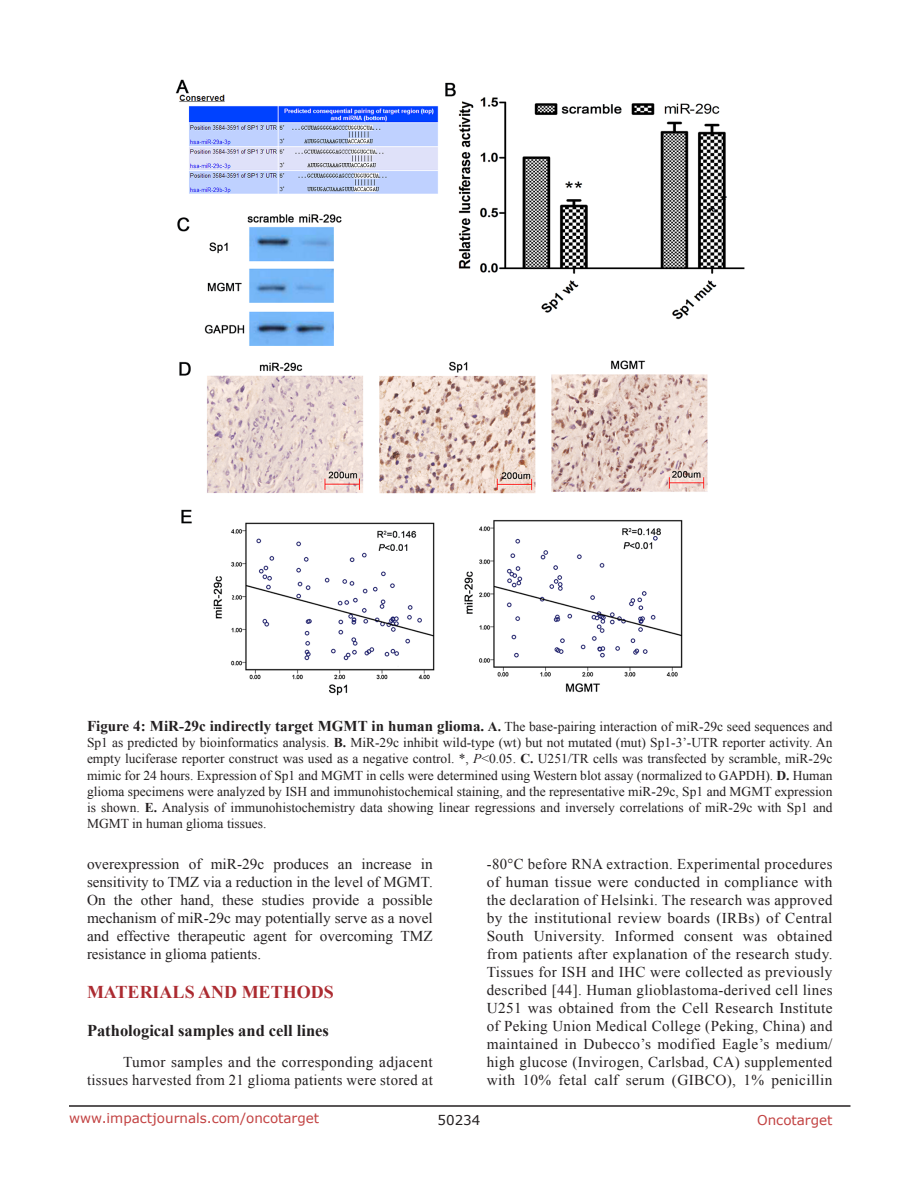
<style>
.page{position:relative;width:918px;height:1188px;background:#fff}
.page>*{position:absolute;margin:0;border:0;box-sizing:border-box;transform-origin:0 0}
.Heading{font:700 18px "Times New Roman";color:#ac2b31}
.SubHeading_no{font:700 16.5px "Times New Roman";color:#231f20}
.BodyText{font:15px/18px "Times New Roman";letter-spacing:.025em;color:#231f20;text-align:justify}
.figuretext{font:13.5px/16.2px "Times New Roman";color:#231f20;text-align:justify}
.t1{font:13.5px "Verdana";color:#c24141}
.t2{font:13.5px "Verdana";color:#231f20}
.s1{font-weight:700;font-size:15px}
.s2{font-weight:700}
.s3{font-style:italic}
</style>
<div class="page">
<hr style="left:69px;top:1105px;width:781px;height:2px;background:#231f20">
<img style="left:175px;top:79px;width:570px;height:617px">
<p class="figuretext" style="left:87px;top:718px;width:747px"><span class="s1">Figure 4: MiR-29c indirectly target MGMT in human glioma.</span> <span class="s2">A.</span> The base-pairing interaction of miR-29c seed sequences and Sp1 as predicted by bioinformatics analysis. <span class="s2">B.</span> MiR-29c inhibit wild-type (wt) but not mutated (mut) Sp1-3’-UTR reporter activity. An empty luciferase reporter construct was used as a negative control. *, <span class="s3">P</span>&lt;0.05. <span class="s2">C.</span> U251/TR cells was transfected by scramble, miR-29c mimic for 24 hours. Expression of Sp1 and MGMT in cells were determined using Western blot assay (normalized to GAPDH). <span class="s2">D.</span> Human glioma specimens were analyzed by ISH and immunohistochemical staining, and the representative miR-29c, Sp1 and MGMT expression is shown. <span class="s2">E.</span> Analysis of immunohistochemistry data showing linear regressions and inversely correlations of miR-29c with Sp1 and MGMT in human glioma tissues.</p>
<p class="BodyText" style="left:87px;top:854px;width:347px">overexpression of miR-29c produces an increase in sensitivity to TMZ via a reduction in the level of MGMT.<br>On the other hand, these studies provide a possible mechanism of miR-29c may potentially serve as a novel and effective therapeutic agent for overcoming TMZ resistance in glioma patients.</p>
<p class="Heading" style="left:87px;top:980px;width:248px">MATERIALS AND METHODS</p>
<p class="SubHeading_no" style="left:87px;top:1019px;width:244px">Pathological samples and cell lines</p>
<p class="BodyText" style="left:87px;top:1053px;width:347px;text-align:right">Tumor samples and the corresponding adjacent tissues harvested from 21 glioma patients were stored at</p>
<p class="BodyText" style="left:487px;top:854px;width:347px">-80°C before RNA extraction. Experimental procedures of human tissue were conducted in compliance with the declaration of Helsinki. The research was approved by the institutional review boards (IRBs) of Central South University. Informed consent was obtained from patients after explanation of the research study.<br>Tissues for ISH and IHC were collected as previously described [44]. Human glioblastoma-derived cell lines U251 was obtained from the Cell Research Institute of Peking Union Medical College (Peking, China) and maintained in Dubecco’s modified Eagle’s medium/ high glucose (Invirogen, Carlsbad, CA) supplemented with 10% fetal calf serum (GIBCO), 1% penicillin</p>
<p class="t1" style="left:69px;top:1109px;width:252px">www.impactjournals.com/oncotarget</p>
<p class="t2" style="left:438px;top:1111px;width:44px">50234</p>
<p class="t1" style="left:757px;top:1111px;width:77px">Oncotarget</p>
</div>
